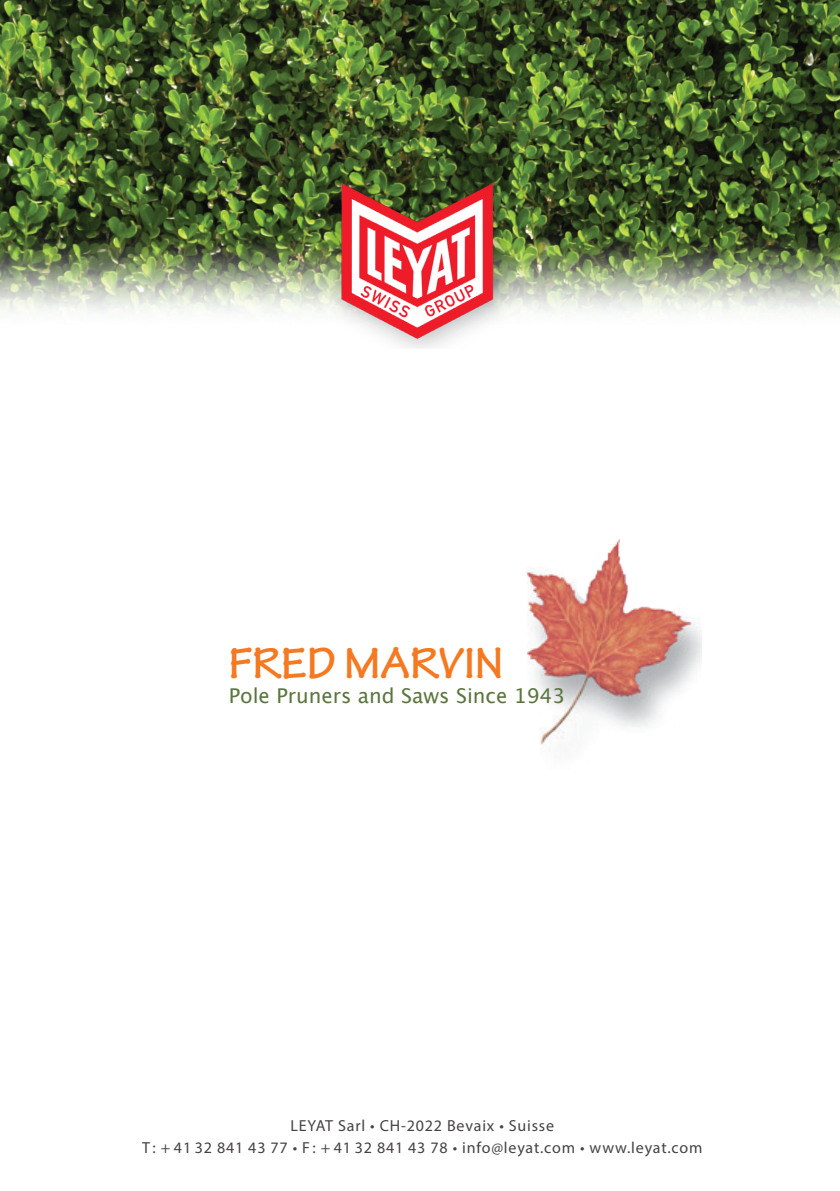
<style>
.page{position:relative;width:840px;height:1191px;background:#fff}
.page>*{position:absolute;margin:0;border:0;box-sizing:border-box;transform-origin:0 0}
.t1{font:700 46.8px "Tekton Pro";color:#f47921}
.t2{font:20.4px "Lucida Grande";color:#5b753f}
.t3{font:16px/22px "Myriad Pro";letter-spacing:.05em;color:#231f20;text-align:center}
</style>
<div class="page">
<img style="left:526px;top:539px;width:174px;height:212px">
<img style="left:0;top:0;width:839px;height:313px">
<img style="left:294px;top:136px;width:248px;height:212px">
<h1 class="t1" style="left:229px;top:635px;width:276px">FRED MARVIN</h1>
<p class="t2" style="left:229px;top:684px;width:338px">Pole Pruners and Saws Since 1943</p>
<p class="t3" style="left:142px;top:1114px;width:561px">LEYAT Sarl • CH-2022 Bevaix • Suisse<br>T: + 41 32 841 43 77 • F: + 41 32 841 43 78 • info@leyat.com • www.leyat.com</p>
</div>
